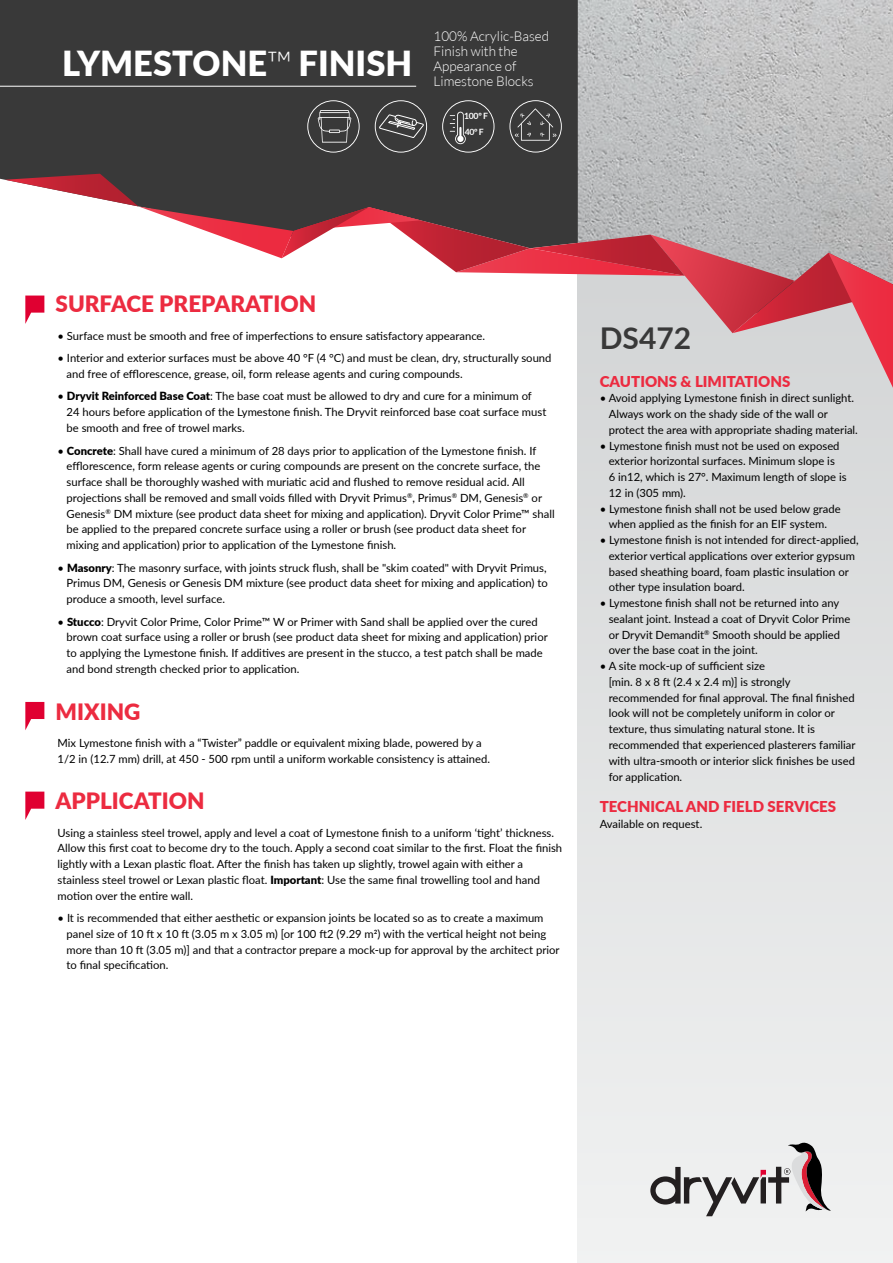
<style>
.page{position:relative;width:893px;height:1263px;background:#fff}
.page>*{position:absolute;margin:0;border:0;box-sizing:border-box;transform-origin:0 0}
.t1{font:900 34.5px "Lato";color:#fff}
.t2{font:700 30px "Lato";color:#393939}
.t3{font:900 22.5px "Lato";color:#ec2b40}
.t4{font:900 15px "Lato";color:#ec2b40}
.t5{font:300 13.5px/15px "Lato";color:#fff}
.t6{font:11.25px/15.8px "Lato";color:#000}
.t7{font:700 8.7px "Lato";letter-spacing:-.04em;color:#fff}
.s1{font-weight:300}
.s2{font-weight:900}
</style>
<div class="page">
<div style="left:578px;top:216px;width:315px;height:1047px;background:linear-gradient(to right,#e3e4e5,#e3e4e5)"></div>
<div style="left:0;top:0;width:578px;height:180px;background:#393939"></div>
<img style="left:578px;top:0;width:315px;height:174px">
<hr style="left:0;top:86px;width:416px;height:1px;background:#fff">
<svg style="left:509px;top:100px;width:53px;height:53px;background:#4d4d4d"></svg>
<svg style="left:307px;top:100px;width:53px;height:53px;background:#515151"></svg>
<svg style="left:375px;top:100px;width:52px;height:53px;background:#525252"></svg>
<svg style="left:442px;top:100px;width:52px;height:53px;background:#4c4c4c"></svg>
<svg style="left:5px;top:174px;width:888px;height:214px"></svg>
<svg style="left:25px;top:702px;width:19px;height:28px"></svg>
<svg style="left:25px;top:792px;width:19px;height:28px"></svg>
<svg style="left:650px;top:1142px;width:181px;height:74px"></svg>
<h1 class="t1" style="left:62px;top:37px;width:351px">LYMESTONE<span class="s1">™</span> FINISH</h1>
<p class="t5" style="left:434px;top:28px;width:117px">100% Acrylic-Based<br>Finish with the<br>Appearance of<br>Limestone Blocks</p>
<p class="t7" style="left:464px;top:110px;width:25px">100º F</p>
<p class="t7" style="left:465px;top:125px;width:21px">40º F</p>
<h3 class="t3" style="left:56px;top:287px;width:262px">SURFACE PREPARATION</h3>
<p class="t6" style="left:58px;top:327px;width:429px">• Surface must be smooth and free of imperfections to ensure satisfactory appearance.</p>
<p class="t6" style="left:67px;top:350px;width:486px;text-indent:-9px">• Interior and exterior surfaces must be above 40 °F (4 °C) and must be clean, dry, structurally sound and free of efflorescence, grease, oil, form release agents and curing compounds.</p>
<p class="t6" style="left:67px;top:388px;width:481px;text-indent:-9px">• <span class="s2">Dryvit Reinforced Base Coat</span>: The base coat must be allowed to dry and cure for a minimum of<br>24 hours before application of the Lymestone finish. The Dryvit reinforced base coat surface must be smooth and free of trowel marks.</p>
<p class="t6" style="left:67px;top:442px;width:490px;text-indent:-9px">• <span class="s2">Concrete</span>: Shall have cured a minimum of 28 days prior to application of the Lymestone finish. If efflorescence, form release agents or curing compounds are present on the concrete surface, the surface shall be thoroughly washed with muriatic acid and flushed to remove residual acid. All projections shall be removed and small voids filled with Dryvit Primus<sup>®</sup>, Primus<sup>®</sup> DM, Genesis<sup>®</sup> or Genesis<sup>®</sup> DM mixture (see product data sheet for mixing and application). Dryvit Color Prime™ shall be applied to the prepared concrete surface using a roller or brush (see product data sheet for mixing and application) prior to application of the Lymestone finish.</p>
<p class="t6" style="left:67px;top:559px;width:483px;text-align:justify;text-indent:-9px">• <span class="s2">Masonry</span>: The masonry surface, with joints struck flush, shall be "skim coated" with Dryvit Primus, Primus DM, Genesis or Genesis DM mixture (see product data sheet for mixing and application) to produce a smooth, level surface.</p>
<p class="t6" style="left:67px;top:613px;width:483px;text-indent:-9px">• <span class="s2">Stucco</span>: Dryvit Color Prime, Color Prime™ W or Primer with Sand shall be applied over the cured brown coat surface using a roller or brush (see product data sheet for mixing and application) prior to applying the Lymestone finish. If additives are present in the stucco, a test patch shall be made and bond strength checked prior to application.</p>
<h3 class="t3" style="left:56px;top:694px;width:86px">MIXING</h3>
<p class="t6" style="left:58px;top:734px;width:434px">Mix Lymestone finish with a “Twister” paddle or equivalent mixing blade, powered by a<br>1/2 in (12.7 mm) drill, at 450 - 500 rpm until a uniform workable consistency is attained.</p>
<h3 class="t3" style="left:56px;top:784px;width:151px">APPLICATION</h3>
<p class="t6" style="left:58px;top:824px;width:506px">Using a stainless steel trowel, apply and level a coat of Lymestone finish to a uniform ‘tight’ thickness.<br>Allow this first coat to become dry to the touch. Apply a second coat similar to the first. Float the finish lightly with a Lexan plastic float. After the finish has taken up slightly, trowel again with either a stainless steel trowel or Lexan plastic float. <span class="s2">Important</span>: Use the same final trowelling tool and hand motion over the entire wall.</p>
<p class="t6" style="left:67px;top:909px;width:495px;text-indent:-9px">• It is recommended that either aesthetic or expansion joints be located so as to create a maximum panel size of 10 ft x 10 ft (3.05 m x 3.05 m) [or 100 ft2 (9.29 m2) with the vertical height not being more than 10 ft (3.05 m)] and that a contractor prepare a mock-up for approval by the architect prior to final specification.</p>
<h2 class="t2" style="left:600px;top:316px;width:93px">DS472</h2>
<h3 class="t4" style="left:600px;top:370px;width:192px">CAUTIONS &amp; LIMITATIONS</h3>
<p class="t6" style="left:609px;top:390px;width:251px;text-indent:-9px">• Avoid applying Lymestone finish in direct sunlight.<br>Always work on the shady side of the wall or protect the area with appropriate shading material.</p>
<p class="t6" style="left:609px;top:437px;width:239px;text-indent:-9px">• Lymestone finish must not be used on exposed exterior horizontal surfaces. Minimum slope is<br>6 in12, which is 27°. Maximum length of slope is 12 in (305 mm).</p>
<p class="t6" style="left:600px;top:500px;width:243px;text-align:center">• Lymestone finish shall not be used below grade when applied as the finish for an EIF system.</p>
<p class="t6" style="left:609px;top:532px;width:251px;text-indent:-9px">• Lymestone finish is not intended for direct-applied, exterior vertical applications over exterior gypsum based sheathing board, foam plastic insulation or other type insulation board.</p>
<p class="t6" style="left:609px;top:595px;width:243px;text-indent:-9px">• Lymestone finish shall not be returned into any sealant joint. Instead a coat of Dryvit Color Prime or Dryvit Demandit<sup>®</sup> Smooth should be applied over the base coat in the joint.</p>
<p class="t6" style="left:609px;top:658px;width:248px;text-indent:-9px">• A site mock-up of sufficient size<br>[min. 8 x 8 ft (2.4 x 2.4 m)] is strongly recommended for final approval. The final finished look will not be completely uniform in color or texture, thus simulating natural stone. It is recommended that experienced plasterers familiar with ultra-smooth or interior slick finishes be used for application.</p>
<h3 class="t4" style="left:600px;top:795px;width:238px">TECHNICAL AND FIELD SERVICES</h3>
<p class="t6" style="left:600px;top:815px;width:104px">Available on request.</p>
</div>
